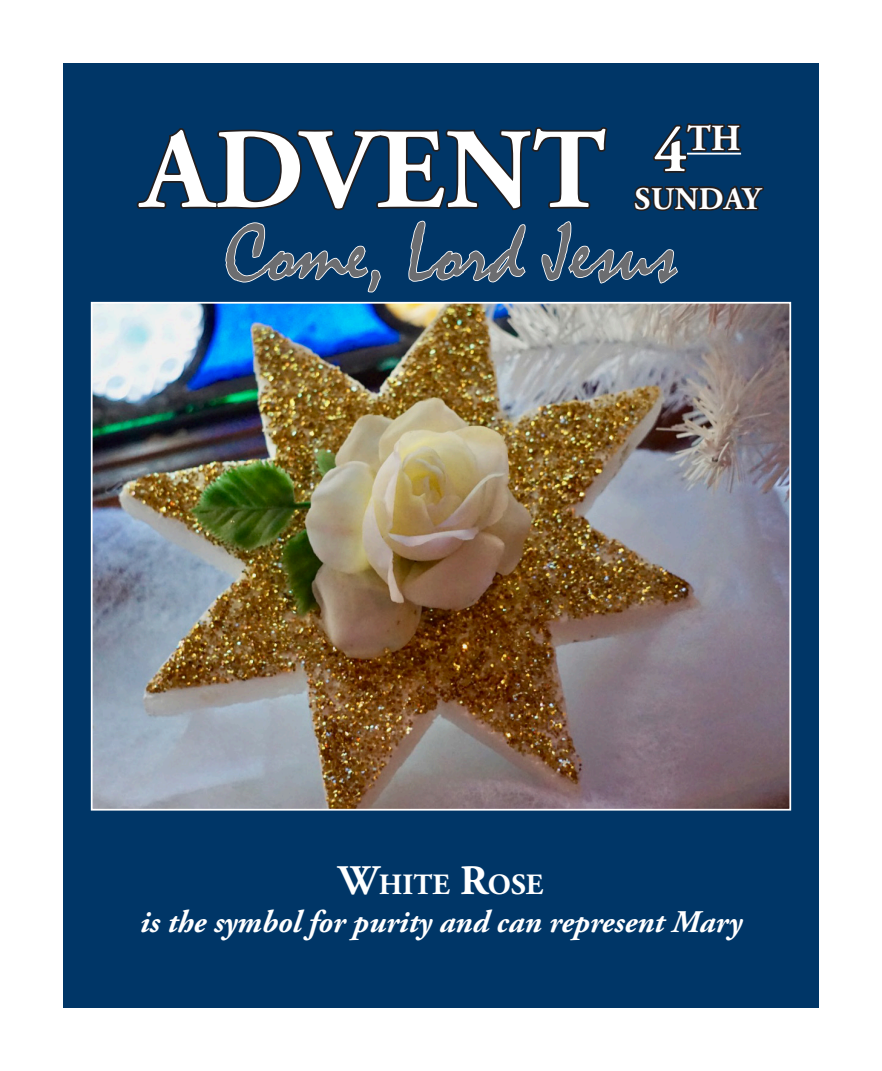
<style>
.page{position:relative;width:882px;height:1071px;background:#fff}
.page>*{position:absolute;margin:0;border:0;box-sizing:border-box;transform-origin:0 0}
.t1{font:700 113.75px "Adobe Garamond Pro";letter-spacing:.015em;color:#fff}
.t2{font:84px "Mistral";color:#6c6d70}
.t3{font:700 36.75px "Adobe Garamond Pro";color:#fff}
.t4{font:italic 700 31.5px "Adobe Garamond Pro";color:#fff}
.t5{font:700 31.5px "Adobe Garamond Pro";letter-spacing:.015em;color:#fff}
.t6{font:700 29.4px "Adobe Garamond Pro";color:#fff}
.s1{font-size:63px}
.s2{font-size:42px}
</style>
<div class="page">
<div style="left:63px;top:63px;width:756px;height:945px;background:#003667"></div>
<svg style="left:136px;top:127px;width:472px;height:84px"></svg>
<svg style="left:225px;top:222px;width:156px;height:71px"></svg>
<svg style="left:408px;top:220px;width:118px;height:63px"></svg>
<svg style="left:541px;top:221px;width:137px;height:63px"></svg>
<svg style="left:653px;top:123px;width:89px;height:50px"></svg>
<svg style="left:633px;top:185px;width:131px;height:26px"></svg>
<img style="left:94px;top:305px;width:694px;height:503px">
<div style="left:91px;top:302px;width:700px;height:509px;border:2px solid #fff"></div>
<p class="t3" style="left:654px;top:117px;width:88px"><span class="s1">4</span>TH</p>
<p class="t5" style="left:635px;top:180px;width:127px">SUNDAY</p>
<p class="t1" style="left:142px;top:104px;width:465px">ADVENT</p>
<p class="t2" style="left:225px;top:203px;width:453px">Come, Lord Jesus</p>
<p class="t6" style="left:339px;top:868px;width:206px"><span class="s2">W</span>HITE <span class="s2">R</span>OSE</p>
<p class="t4" style="left:140px;top:904px;width:604px">is the symbol for purity and can represent Mary</p>
</div>
